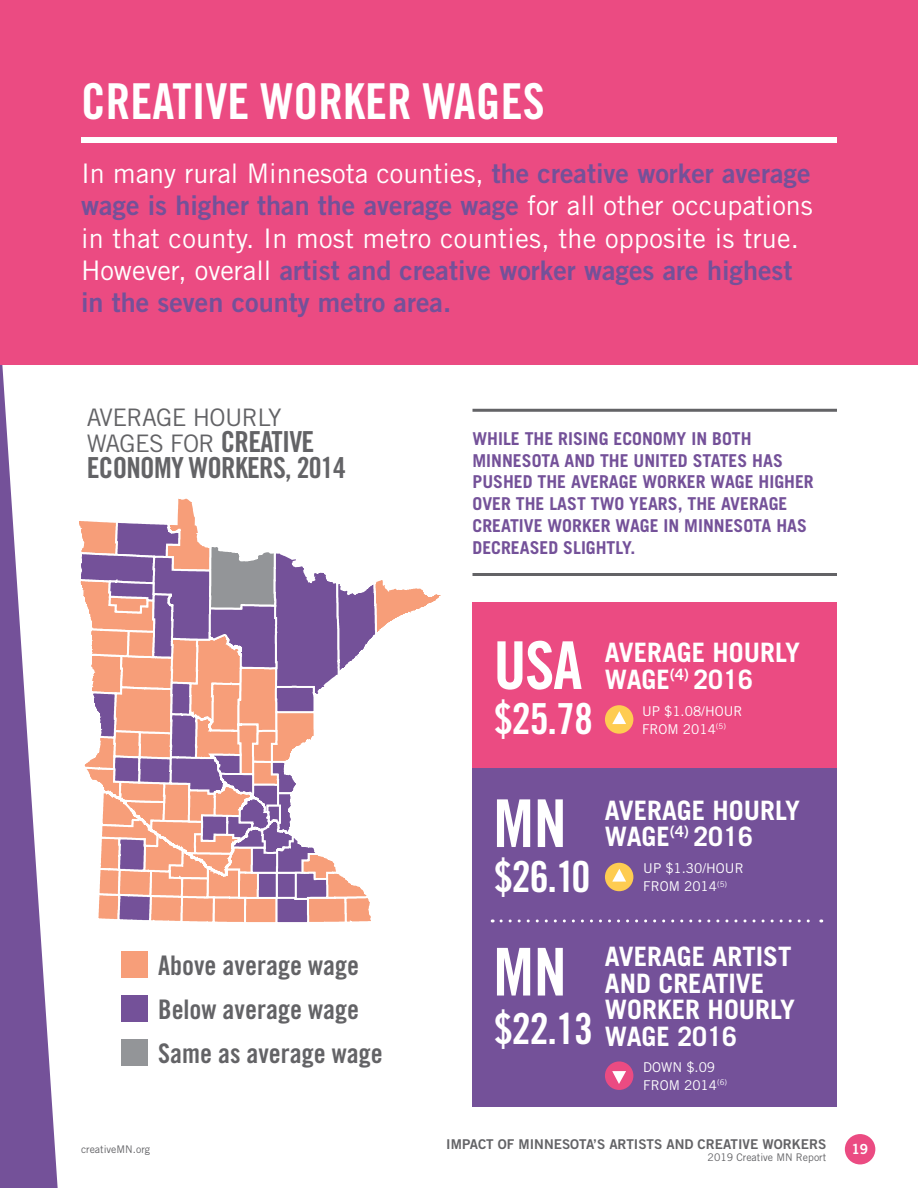
<style>
.page{position:relative;width:918px;height:1188px;background:#fff}
.page>*{position:absolute;margin:0;border:0;box-sizing:border-box;transform-origin:0 0}
.t1{font:66px "Trade Gothic Bold Cond Twenty";letter-spacing:-.01em;color:#fff}
.t2{font:49.5px "Trade Gothic Bold Cond Twenty";color:#fff}
.t3{font:42.75px "Trade Gothic Bold Cond Twenty";letter-spacing:-.025em;color:#fff}
.t4{font:28.95px "Trade Gothic Bold Cond Twenty";letter-spacing:-.025em;color:#636366}
.t5{font:27px/32.4px "Trade Gothic Bold Two";color:#745199}
.t6{font:27px "Trade Gothic";letter-spacing:.01em;color:#fff}
.t7{font:27px/44px "Trade Gothic Bold Cond Twenty";color:#636366}
.t8{font:700 26.85px/26.8px "Trade Gothic";color:#fff}
.t9{font:24.15px/25.8px "Trade Gothic";letter-spacing:-.025em;color:#636366}
.t10{font:700 17.7px/21.9px "Trade Gothic";color:#745199}
.t11{font:13.95px "Trade Gothic Bold Two";color:#fff}
.t12{font:13.5px/18px "Trade Gothic";color:#fff}
.t13{font:13.5px "Trade Gothic Bold Two";color:#636366}
.t14{font:10.5px "Trade Gothic";color:#636366}
.s1{font-family:"Trade Gothic Bold Two";color:#745199}
.s2{font-family:"Trade Gothic";color:#fff}
.s3{font-family:"Trade Gothic Bold Cond Twenty";font-size:28.95px}
</style>
<div class="page">
<svg style="left:0;top:364px;width:58px;height:824px;fill:#745199"></svg>
<div style="left:0;top:0;width:918px;height:364px;background:#eb4b82"></div>
<div style="left:472px;top:768px;width:365px;height:339px;background:#745199"></div>
<div style="left:472px;top:602px;width:365px;height:166px;background:#eb4b82"></div>
<svg style="left:501px;top:919px;width:321px;height:3px"></svg>
<div style="left:81px;top:137px;width:756px;height:6px;background:#fff"></div>
<hr style="left:472px;top:573px;width:365px;height:3px;background:#636366">
<hr style="left:472px;top:409px;width:365px;height:3px;background:#636366">
<div style="left:845px;top:1134px;width:30px;height:30px;background:#eb4b82;border-radius:50%"></div>
<div style="left:605px;top:863px;width:28px;height:28px;background:#fecc51;border-radius:50%"></div>
<svg style="left:612px;top:869px;width:14px;height:13px"></svg>
<div style="left:605px;top:1061px;width:28px;height:29px;background:#eb4b82;border-radius:50%"></div>
<svg style="left:612px;top:1071px;width:14px;height:13px"></svg>
<div style="left:605px;top:705px;width:28px;height:29px;background:#fecc51;border-radius:50%"></div>
<svg style="left:612px;top:711px;width:14px;height:13px"></svg>
<div style="left:122px;top:951px;width:26px;height:27px;background:#f79e79"></div>
<div style="left:122px;top:995px;width:26px;height:27px;background:#745199"></div>
<div style="left:122px;top:1039px;width:26px;height:27px;background:#939598"></div>
<svg style="left:79px;top:498px;width:362px;height:425px"></svg>
<h2 class="t2" style="left:81px;top:71px;width:465px">CREATIVE WORKER WAGES</h2>
<h3 class="t6" style="left:81px;top:157px;width:731px">In many rural Minnesota counties, <span class="s1">the creative worker average</span></h3>
<h3 class="t5" style="left:81px;top:189px;width:733px">wage is higher than the average wage <span class="s2">for all other occupations</span></h3>
<h3 class="t6" style="left:81px;top:222px;width:720px">in that county. In most metro counties, the opposite is true.</h3>
<h3 class="t5" style="left:81px;top:254px;width:713px"><span class="s2">However, overall</span> artist and creative worker wages are highest in the seven county metro area.</h3>
<h3 class="t9" style="left:87px;top:405px;width:229px">AVERAGE HOURLY<br>WAGES FOR <span class="s3">CREATIVE</span></h3>
<h3 class="t4" style="left:87px;top:450px;width:261px">ECONOMY WORKERS, 2014</h3>
<h3 class="t7" style="left:158px;top:943px;width:226px">Above average wage<br>Below average wage<br>Same as average wage</h3>
<p class="t14" style="left:81px;top:1143px;width:71px">creativeMN.org</p>
<p class="t10" style="left:472px;top:427px;width:343px">WHILE THE RISING ECONOMY IN BOTH MINNESOTA AND THE UNITED STATES HAS PUSHED THE AVERAGE WORKER WAGE HIGHER OVER THE LAST TWO YEARS, THE AVERAGE CREATIVE WORKER WAGE IN MINNESOTA HAS DECREASED SLIGHTLY.</p>
<h1 class="t1" style="left:493px;top:625px;width:90px">USA</h1>
<h3 class="t8" style="left:605px;top:639px;width:197px">AVERAGE HOURLY<br>WAGE<sup>(4)</sup> 2016</h3>
<h3 class="t3" style="left:494px;top:692px;width:101px">$25.78</h3>
<p class="t12" style="left:642px;top:702px;width:102px">UP $1.08/HOUR<br>FROM 2014<sup>(5)</sup></p>
<h1 class="t1" style="left:493px;top:783px;width:75px">MN</h1>
<h3 class="t3" style="left:494px;top:851px;width:98px">$26.10</h3>
<h3 class="t8" style="left:605px;top:796px;width:197px">AVERAGE HOURLY<br>WAGE<sup>(4)</sup> 2016</h3>
<p class="t12" style="left:643px;top:859px;width:102px">UP $1.30/HOUR<br>FROM 2014<sup>(5)</sup></p>
<h1 class="t1" style="left:493px;top:932px;width:75px">MN</h1>
<h3 class="t3" style="left:494px;top:1002px;width:101px">$22.13</h3>
<h3 class="t8" style="left:605px;top:942px;width:192px">AVERAGE ARTIST<br>AND CREATIVE<br>WORKER HOURLY<br>WAGE 2016</h3>
<p class="t12" style="left:643px;top:1058px;width:85px">DOWN $.09<br>FROM 2014<sup>(6)</sup></p>
<p class="t13" style="left:446px;top:1135px;width:382px">IMPACT OF MINNESOTA’S ARTISTS AND CREATIVE WORKERS</p>
<p class="t14" style="left:708px;top:1151px;width:120px">2019 Creative MN Report</p>
<p class="t11" style="left:851px;top:1141px;width:18px">19</p>
</div>
